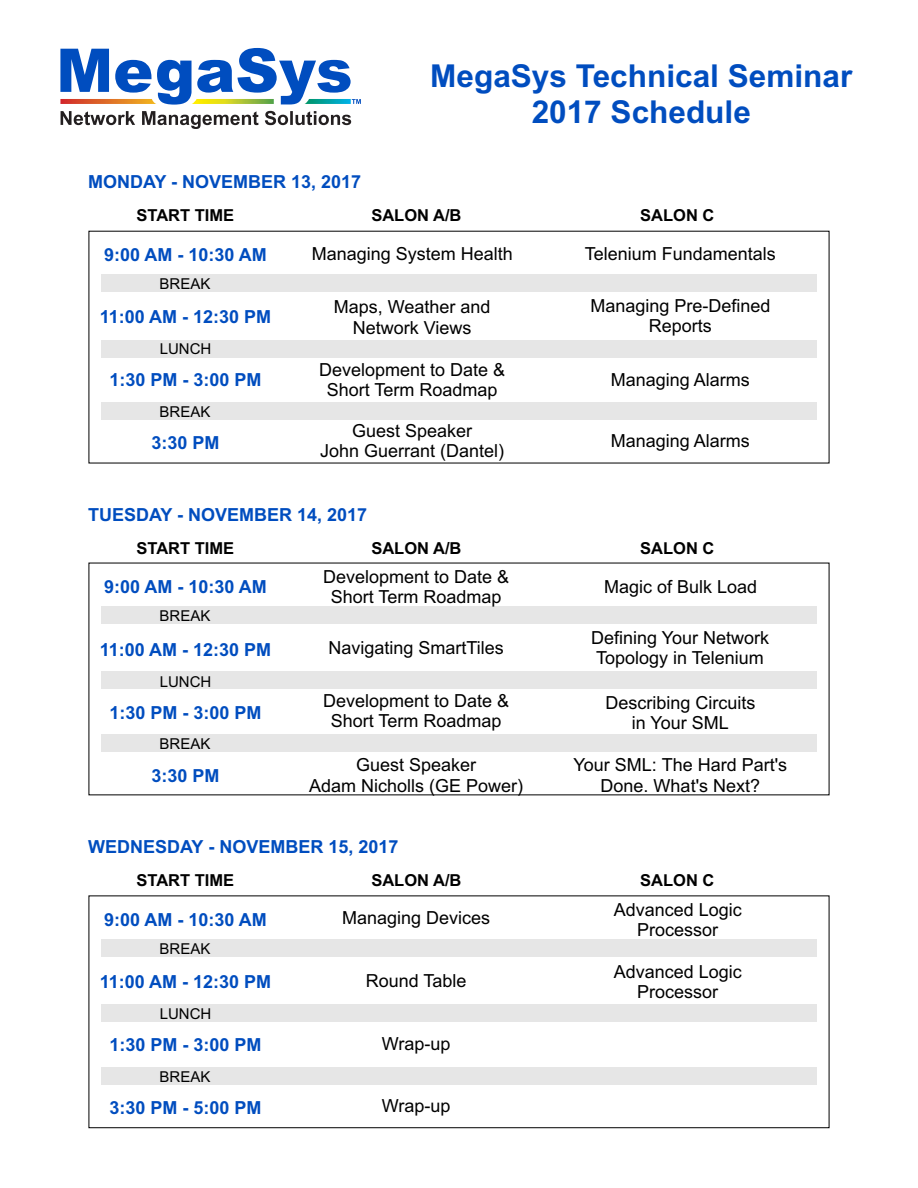
<style>
.page{position:relative;width:918px;height:1188px;background:#fff}
.page>*{position:absolute;margin:0;border:0;box-sizing:border-box;transform-origin:0 0}
.t1{font:700 31.5px/35.2px "Arial";color:#004dbf;text-align:center}
.t2{font:18px/20.1px "Arial";color:#000;text-align:center}
.t3{font:700 18px "Arial";color:#004dbf}
.t4{font:700 16.5px "Arial";color:#000}
.t5{font:15px "Arial";color:#000}
</style>
<div class="page">
<div style="left:88px;top:895px;width:742px;height:233px;border:1px solid #000"></div>
<div style="left:101px;top:1067px;width:716px;height:18px;background:#e6e6e6"></div>
<div style="left:101px;top:1005px;width:716px;height:17px;background:#e6e6e6"></div>
<div style="left:101px;top:939px;width:716px;height:17px;background:#e6e6e6"></div>
<div style="left:101px;top:734px;width:716px;height:18px;background:#e6e6e6"></div>
<div style="left:101px;top:672px;width:716px;height:17px;background:#e6e6e6"></div>
<div style="left:101px;top:606px;width:716px;height:17px;background:#e6e6e6"></div>
<div style="left:101px;top:403px;width:716px;height:17px;background:#e6e6e6"></div>
<div style="left:101px;top:340px;width:716px;height:17px;background:#e6e6e6"></div>
<div style="left:101px;top:274px;width:716px;height:18px;background:#e6e6e6"></div>
<svg style="left:60px;top:48px;width:301px;height:57px"></svg>
<svg style="left:61px;top:111px;width:290px;height:18px"></svg>
<p class="t3" style="left:88px;top:175px;width:275px">MONDAY - NOVEMBER 13, 2017</p>
<h1 class="t1" style="left:430px;top:62px;width:423px">MegaSys Technical Seminar<br>2017 Schedule</h1>
<p class="t4" style="left:137px;top:209px;width:99px">START TIME</p>
<p class="t3" style="left:104px;top:247px;width:164px">9:00 AM - 10:30 AM</p>
<p class="t5" style="left:160px;top:278px;width:52px">BREAK</p>
<p class="t3" style="left:100px;top:310px;width:173px">11:00 AM - 12:30 PM</p>
<p class="t5" style="left:160px;top:343px;width:53px">LUNCH</p>
<p class="t3" style="left:110px;top:373px;width:154px">1:30 PM - 3:00 PM</p>
<p class="t5" style="left:160px;top:406px;width:52px">BREAK</p>
<p class="t3" style="left:152px;top:436px;width:70px">3:30 PM</p>
<p class="t4" style="left:371px;top:209px;width:92px">SALON A/B</p>
<p class="t2" style="left:312px;top:245px;width:203px">Managing System Health</p>
<p class="t2" style="left:334px;top:299px;width:158px">Maps, Weather and<br>Network Views</p>
<p class="t2" style="left:319px;top:361px;width:188px">Development to Date &amp;<br>Short Term Roadmap</p>
<p class="t2" style="left:320px;top:423px;width:186px">Guest Speaker<br>John Guerrant (Dantel)</p>
<p class="t3" style="left:88px;top:507px;width:281px">TUESDAY - NOVEMBER 14, 2017</p>
<p class="t4" style="left:136px;top:542px;width:99px">START TIME</p>
<p class="t3" style="left:104px;top:580px;width:164px">9:00 AM - 10:30 AM</p>
<p class="t5" style="left:160px;top:610px;width:52px">BREAK</p>
<p class="t3" style="left:100px;top:643px;width:173px">11:00 AM - 12:30 PM</p>
<p class="t5" style="left:160px;top:676px;width:53px">LUNCH</p>
<p class="t3" style="left:110px;top:706px;width:154px">1:30 PM - 3:00 PM</p>
<p class="t5" style="left:160px;top:738px;width:52px">BREAK</p>
<p class="t3" style="left:152px;top:768px;width:70px">3:30 PM</p>
<p class="t4" style="left:371px;top:542px;width:92px">SALON A/B</p>
<p class="t2" style="left:323px;top:568px;width:188px">Development to Date &amp;<br>Short Term Roadmap</p>
<p class="t2" style="left:329px;top:639px;width:177px">Navigating SmartTiles</p>
<p class="t2" style="left:323px;top:692px;width:188px">Development to Date &amp;<br>Short Term Roadmap</p>
<p class="t2" style="left:309px;top:757px;width:216px">Guest Speaker<br>Adam Nicholls (GE Power)</p>
<p class="t3" style="left:88px;top:840px;width:312px">WEDNESDAY - NOVEMBER 15, 2017</p>
<p class="t4" style="left:136px;top:874px;width:99px">START TIME</p>
<p class="t3" style="left:104px;top:913px;width:164px">9:00 AM - 10:30 AM</p>
<p class="t5" style="left:160px;top:943px;width:52px">BREAK</p>
<p class="t3" style="left:100px;top:975px;width:173px">11:00 AM - 12:30 PM</p>
<p class="t5" style="left:160px;top:1008px;width:53px">LUNCH</p>
<p class="t3" style="left:110px;top:1038px;width:154px">1:30 PM - 3:00 PM</p>
<p class="t5" style="left:160px;top:1071px;width:52px">BREAK</p>
<p class="t3" style="left:110px;top:1101px;width:154px">3:30 PM - 5:00 PM</p>
<p class="t4" style="left:371px;top:874px;width:92px">SALON A/B</p>
<p class="t2" style="left:342px;top:909px;width:150px">Managing Devices</p>
<p class="t2" style="left:366px;top:972px;width:102px">Round Table</p>
<p class="t2" style="left:382px;top:1035px;width:70px">Wrap-up</p>
<p class="t2" style="left:382px;top:1098px;width:70px">Wrap-up</p>
<p class="t4" style="left:640px;top:209px;width:76px">SALON C</p>
<p class="t2" style="left:585px;top:245px;width:193px">Telenium Fundamentals</p>
<p class="t2" style="left:590px;top:297px;width:182px">Managing Pre-Defined<br>Reports</p>
<p class="t2" style="left:611px;top:371px;width:141px">Managing Alarms</p>
<p class="t2" style="left:611px;top:432px;width:141px">Managing Alarms</p>
<p class="t4" style="left:640px;top:542px;width:76px">SALON C</p>
<p class="t2" style="left:604px;top:578px;width:155px">Magic of Bulk Load</p>
<p class="t2" style="left:591px;top:629px;width:180px;text-align:left">Defining Your Network<br>Topology in Telenium</p>
<p class="t2" style="left:605px;top:694px;width:152px">Describing Circuits in Your SML</p>
<p class="t2" style="left:574px;top:757px;width:215px">Your SML: The Hard Part's<br>Done. What's Next?</p>
<p class="t4" style="left:640px;top:874px;width:76px">SALON C</p>
<p class="t2" style="left:614px;top:901px;width:130px">Advanced Logic<br>Processor</p>
<p class="t2" style="left:614px;top:964px;width:130px">Advanced Logic<br>Processor</p>
</div>
